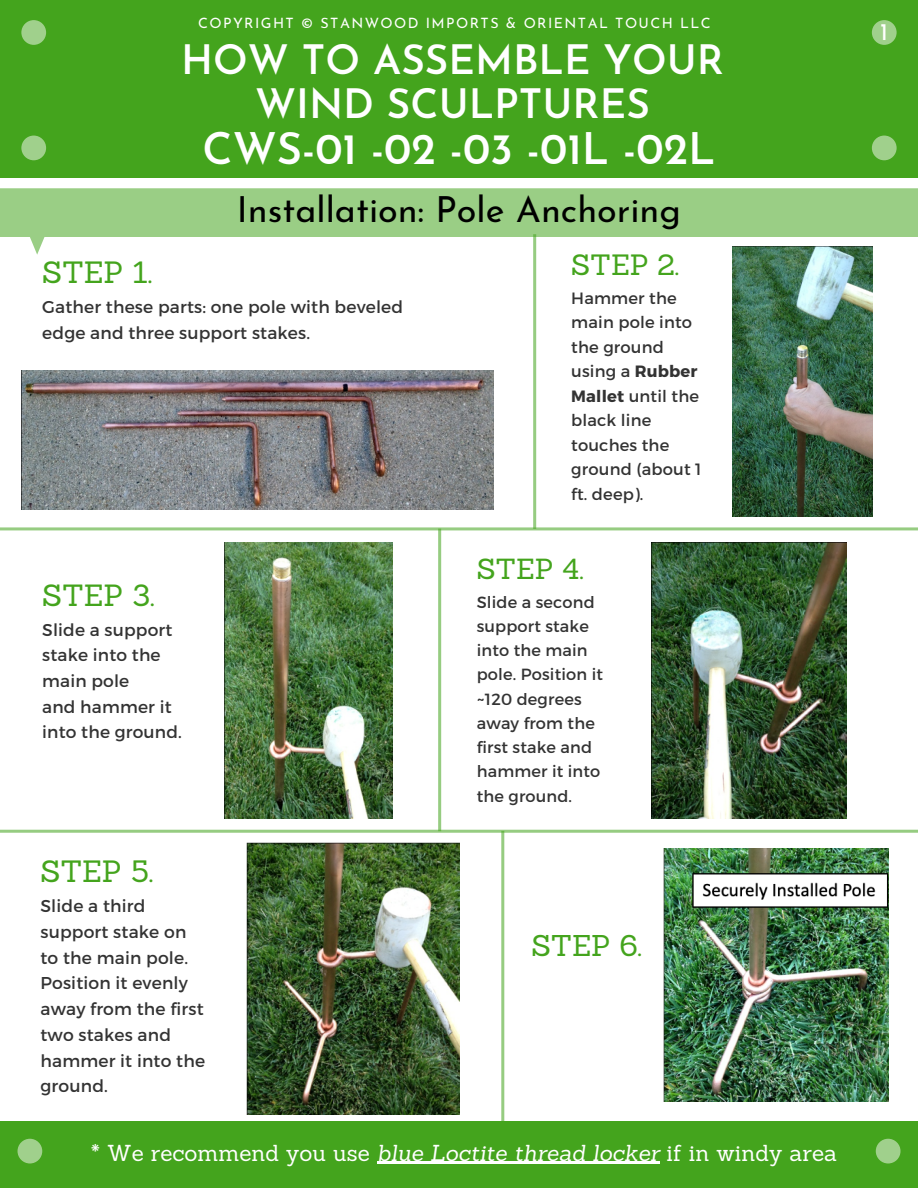
<style>
.page{position:relative;width:918px;height:1188px;background:#fff}
.page>*{position:absolute;margin:0;border:0;box-sizing:border-box;transform-origin:0 0}
.t1{font:600 43.5px "Josefin Sans";color:#fff}
.t2{font:600 40.5px "Josefin Sans";color:#fff}
.t3{font:36px "Josefin Sans";color:#000}
.t4{font:30px "Sanchez";color:#44a41d}
.t5{font:29.85px "Sanchez";color:#44a41d}
.t6{font:29.25px "Sanchez";color:#44a41d}
.t7{font:28.65px "Sanchez";color:#44a41d}
.t8{font:28.35px "Sanchez";color:#44a41d}
.t9{font:24px "Josefin Sans";color:#fff}
.t10{font:22.5px "Sanchez";color:#fff}
.t11{font:17.1px/25.7px "Montserrat";letter-spacing:.01em;color:#333}
.t12{font:16.35px/24.6px "Montserrat";letter-spacing:.01em;color:#333}
.t13{font:16.2px/24.3px "Montserrat";letter-spacing:.01em;color:#333}
.t14{font:14.25px "Josefin Sans";letter-spacing:.1em;color:#fff}
.s1{font-weight:700}
.s2{font-style:italic}
</style>
<div class="page">
<div style="left:0;top:0;width:918px;height:178px;background:#44a41d"></div>
<div style="left:872px;top:20px;width:25px;height:25px;background:#a0d08c;border-radius:50%"></div>
<div style="left:872px;top:136px;width:25px;height:24px;background:#a0d08c;border-radius:50%"></div>
<div style="left:21px;top:20px;width:25px;height:25px;background:#a0d08c;border-radius:50%"></div>
<div style="left:21px;top:136px;width:25px;height:24px;background:#a0d08c;border-radius:50%"></div>
<div style="left:0;top:188px;width:918px;height:46px;background:#9ace85"></div>
<div style="left:0;top:1121px;width:918px;height:67px;background:#44a41d"></div>
<div style="left:876px;top:1139px;width:25px;height:24px;background:#a0d08c;border-radius:50%"></div>
<div style="left:18px;top:1139px;width:24px;height:24px;background:#a0d08c;border-radius:50%"></div>
<hr style="left:377px;top:1162px;width:283px;height:2px;background:#fff">
<img style="left:0;top:234px;width:918px;height:887px">
<p class="t14" style="left:198px;top:17px;width:514px">COPYRIGHT © STANWOOD IMPORTS &amp; ORIENTAL TOUCH LLC</p>
<p class="t2" style="left:181px;top:43px;width:544px">HOW TO ASSEMBLE YOUR</p>
<p class="t2" style="left:255px;top:87px;width:396px">WIND SCULPTURES</p>
<p class="t1" style="left:203px;top:131px;width:514px">CWS-01 -02 -03 -01L -02L</p>
<p class="t3" style="left:237px;top:195px;width:446px">Installation: Pole Anchoring</p>
<p class="t4" style="left:42px;top:253px;width:112px">STEP 1.</p>
<p class="t11" style="left:42px;top:293px;width:363px">Gather these parts: one pole with beveled edge and three support stakes.</p>
<p class="t5" style="left:42px;top:576px;width:114px">STEP 3.</p>
<p class="t11" style="left:42px;top:616px;width:132px">Slide a support stake into the main pole</p>
<p class="t11" style="left:42px;top:693px;width:141px">and hammer it into the ground.</p>
<p class="t4" style="left:40px;top:852px;width:114px">STEP 5.</p>
<p class="t11" style="left:40px;top:893px;width:166px">Slide a third support stake on to the main pole.<br>Position it evenly away from the first two stakes and hammer it into the ground.</p>
<p class="t7" style="left:571px;top:246px;width:109px">STEP 2.</p>
<p class="t12" style="left:571px;top:285px;width:132px">Hammer the main pole into the ground using a <span class="s1">Rubber<br>Mallet</span> until the black line touches the ground (about 1 ft. deep).</p>
<p class="t8" style="left:477px;top:551px;width:108px">STEP 4.</p>
<p class="t13" style="left:477px;top:589px;width:128px">Slide a second support stake into the main pole. Position it ~120 degrees away from the first stake and hammer it into the ground.</p>
<p class="t6" style="left:531px;top:927px;width:112px">STEP 6.</p>
<p class="t10" style="left:91px;top:1138px;width:748px">* We recommend you use <span class="s2">blue Loctite thread locker</span> if in windy area</p>
<p class="t9" style="left:880px;top:22px;width:9px">1</p>
</div>
